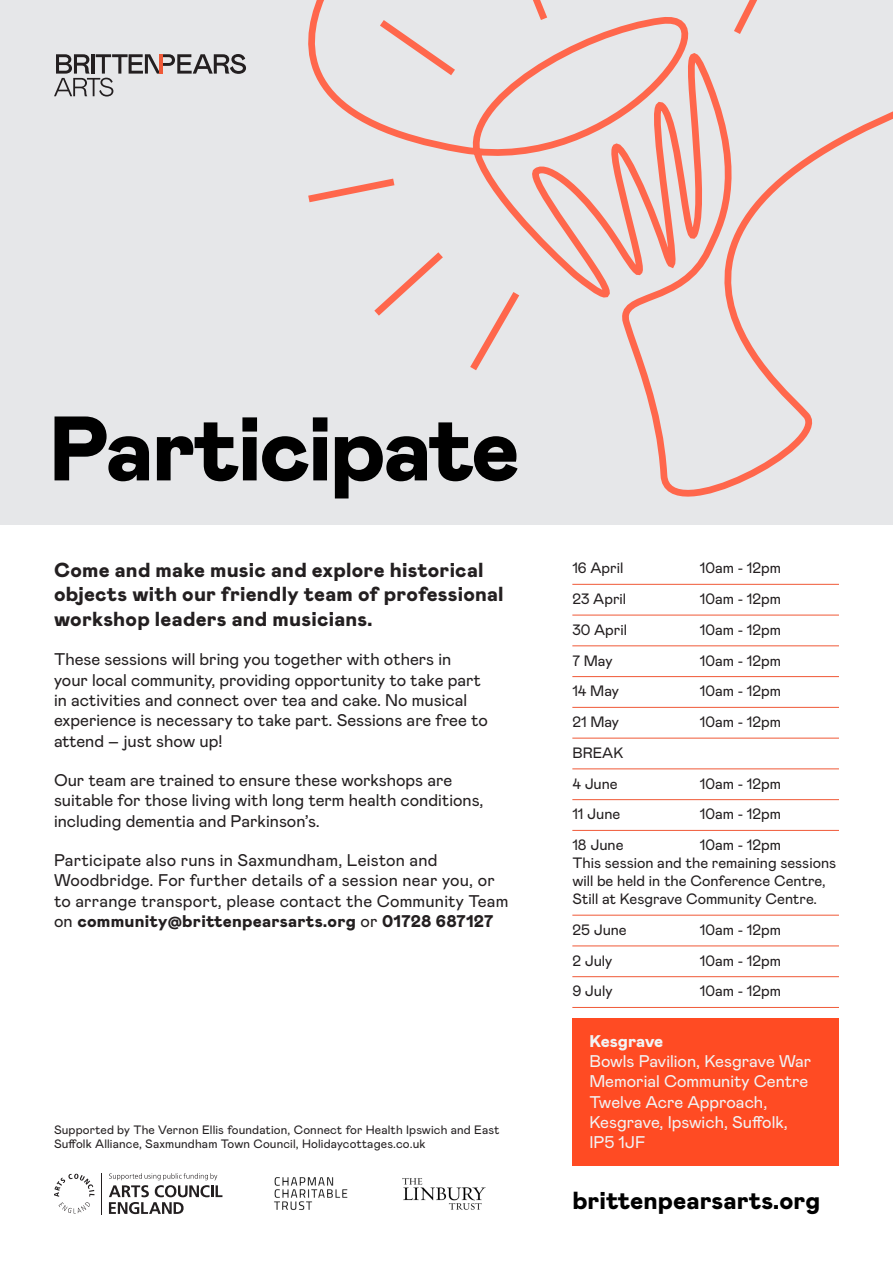
<style>
.page{position:relative;width:893px;height:1263px;background:#fff}
.page>*{position:absolute;margin:0;border:0;box-sizing:border-box;transform-origin:0 0}
.t1{font:900 91.35px "Britten Pears Mabry Pro";letter-spacing:-.03em;color:#000}
.t2{font:900 24.75px "Britten Pears Mabry Pro";color:#000}
.t3{font:900 20.25px/24.3px "Britten Pears Mabry Pro";letter-spacing:.01em;color:#231f20}
.t4{font:16.95px/20.2px "Britten Pears Mabry Pro";color:#231f20}
.t5{font:16.95px/20.2px "Britten Pears Mabry Pro";color:#f2f3f4}
.t6{font:15px/18px "Britten Pears Mabry Pro";color:#231f20}
.t7{font:12.15px/14.5px "Britten Pears Mabry Pro";letter-spacing:.01em;color:#231f20}
.s1{font-weight:900}
</style>
<div class="page">
<div style="left:0;top:0;width:893px;height:524px;background:#e6e7e9"></div>
<svg style="left:54px;top:1173px;width:40px;height:40px"></svg>
<svg style="left:109px;top:1173px;width:113px;height:41px"></svg>
<hr style="left:101px;top:1173px;width:1px;height:41px;background:#231f20">
<img style="left:402px;top:1178px;width:84px;height:32px">
<img style="left:274px;top:1177px;width:74px;height:33px">
<svg style="left:54px;top:54px;width:116px;height:43px"></svg>
<hr style="left:159px;top:54px;width:4px;height:20px;background:#f05937">
<svg style="left:170px;top:0;width:723px;height:525px"></svg>
<hr style="left:572px;top:584px;width:267px;height:1px;background:#f05937">
<hr style="left:572px;top:615px;width:267px;height:1px;background:#f05937">
<hr style="left:572px;top:645px;width:267px;height:1px;background:#f05937">
<hr style="left:572px;top:676px;width:267px;height:1px;background:#f05937">
<hr style="left:572px;top:707px;width:267px;height:1px;background:#f05937">
<hr style="left:572px;top:738px;width:267px;height:1px;background:#f05937">
<hr style="left:572px;top:768px;width:267px;height:1px;background:#f05937">
<hr style="left:572px;top:799px;width:267px;height:1px;background:#f05937">
<hr style="left:572px;top:830px;width:267px;height:1px;background:#f05937">
<hr style="left:572px;top:915px;width:267px;height:1px;background:#f05937">
<hr style="left:572px;top:945px;width:267px;height:1px;background:#f05937">
<hr style="left:572px;top:976px;width:267px;height:1px;background:#f05937">
<hr style="left:572px;top:1007px;width:267px;height:1px;background:#f05937">
<div style="left:572px;top:1018px;width:267px;height:147px;background:#ff4b23"></div>
<p class="t1" style="left:49px;top:383px;width:473px">Participate</p>
<p class="t3" style="left:54px;top:557px;width:451px">Come and make music and explore historical objects with our friendly team of professional workshop leaders and musicians.</p>
<p class="t4" style="left:54px;top:648px;width:435px">These sessions will bring you together with others in your local community, providing opportunity to take part in activities and connect over tea and cake. No musical experience is necessary to take part. Sessions are free to attend – just show up!</p>
<p class="t4" style="left:54px;top:769px;width:431px">Our team are trained to ensure these workshops are suitable for those living with long term health conditions, including dementia and Parkinson’s.</p>
<p class="t4" style="left:54px;top:849px;width:456px">Participate also runs in Saxmundham, Leiston and Woodbridge. For further details of a session near you, or to arrange transport, please contact the Community Team on <span class="s1">community@brittenpearsarts.org</span> or <span class="s1">01728 687127</span></p>
<p class="t7" style="left:54px;top:1121px;width:447px">Supported by The Vernon Ellis foundation, Connect for Health Ipswich and East<br>Suffolk Alliance, Saxmundham Town Council, Holidaycottages.co.uk</p>
<p class="t6" style="left:572px;top:558px;width:53px">16 April</p>
<p class="t6" style="left:700px;top:558px;width:83px">10am - 12pm</p>
<p class="t6" style="left:572px;top:589px;width:55px">23 April</p>
<p class="t6" style="left:700px;top:589px;width:83px">10am - 12pm</p>
<p class="t6" style="left:572px;top:620px;width:56px">30 April</p>
<p class="t6" style="left:700px;top:620px;width:83px">10am - 12pm</p>
<p class="t6" style="left:572px;top:651px;width:42px">7 May</p>
<p class="t6" style="left:700px;top:651px;width:83px">10am - 12pm</p>
<p class="t6" style="left:572px;top:681px;width:48px">14 May</p>
<p class="t6" style="left:700px;top:681px;width:83px">10am - 12pm</p>
<p class="t6" style="left:572px;top:712px;width:48px">21 May</p>
<p class="t6" style="left:700px;top:712px;width:83px">10am - 12pm</p>
<p class="t6" style="left:572px;top:743px;width:53px">BREAK</p>
<p class="t6" style="left:572px;top:774px;width:47px">4 June</p>
<p class="t6" style="left:700px;top:774px;width:83px">10am - 12pm</p>
<p class="t6" style="left:572px;top:804px;width:50px">11 June</p>
<p class="t6" style="left:700px;top:804px;width:83px">10am - 12pm</p>
<p class="t6" style="left:572px;top:835px;width:53px">18 June</p>
<p class="t6" style="left:572px;top:835px;width:265px;text-indent:128px">10am - 12pm<br>This session and the remaining sessions will be held in the Conference Centre,<br>Still at Kesgrave Community Centre.</p>
<p class="t6" style="left:572px;top:920px;width:56px">25 June</p>
<p class="t6" style="left:700px;top:920px;width:83px">10am - 12pm</p>
<p class="t6" style="left:572px;top:951px;width:42px">2 July</p>
<p class="t6" style="left:700px;top:951px;width:83px">10am - 12pm</p>
<p class="t6" style="left:572px;top:981px;width:42px">9 July</p>
<p class="t6" style="left:700px;top:981px;width:83px">10am - 12pm</p>
<p class="t5" style="left:589px;top:1030px;width:224px"><span class="s1">Kesgrave<br></span>Bowls Pavilion, Kesgrave War<br>Memorial Community Centre<br>Twelve Acre Approach,<br>Kesgrave, Ipswich, Suffolk,<br>IP5 1JF</p>
<p class="t2" style="left:572px;top:1183px;width:249px">brittenpearsarts.org</p>
</div>
